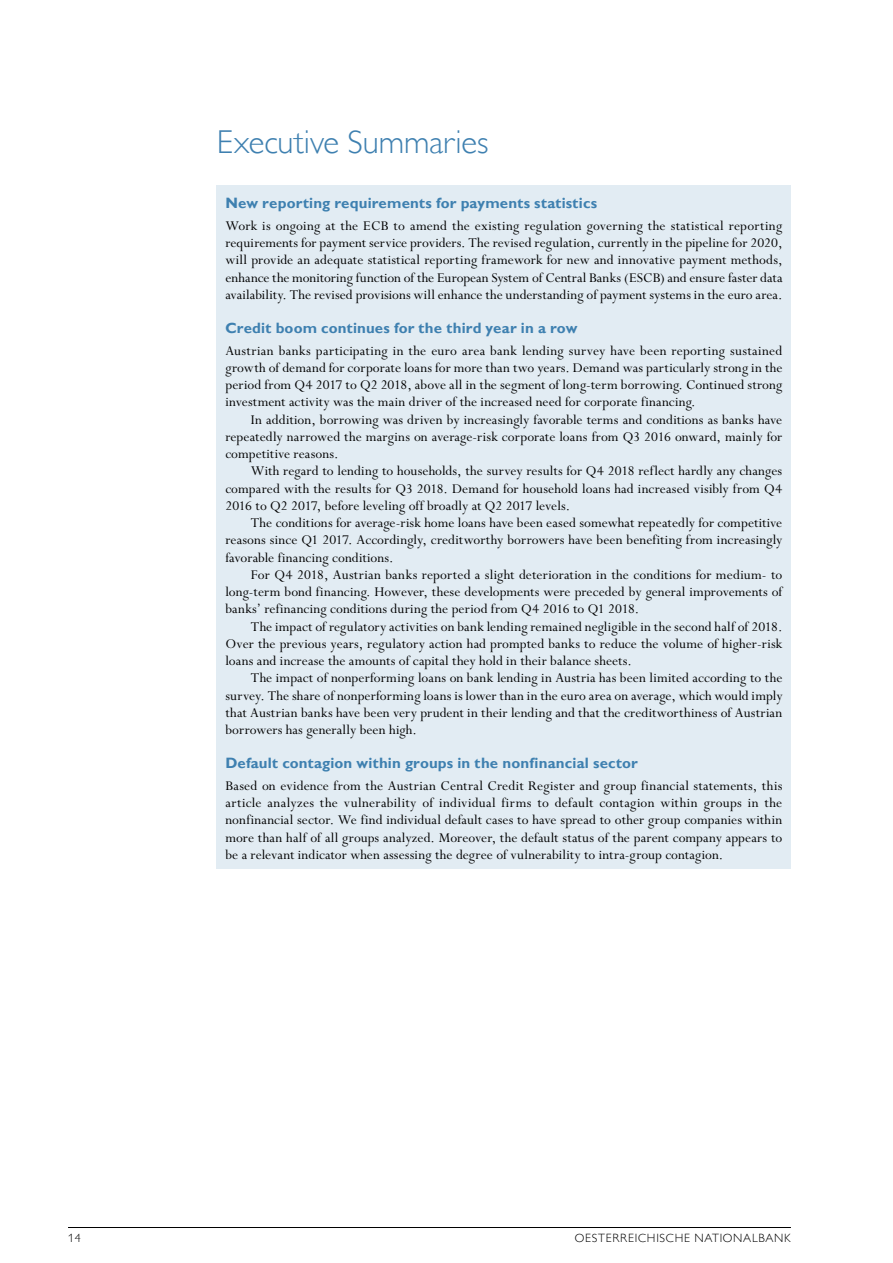
<style>
.page{position:relative;width:893px;height:1263px;background:#fff}
.page>*{position:absolute;margin:0;border:0;box-sizing:border-box;transform-origin:0 0}
.t1{font:300 33px "Gill Sans MT Pro";letter-spacing:-.005em;color:#3e80b0}
.t2{font:15px/17.2px "Perpetua Std";letter-spacing:.005em;color:#000;text-align:justify}
.t3{font:700 15px "Gill Sans MT Pro";letter-spacing:.01em;color:#3e80b0}
.t4{font:300 12px "Gill Sans MT Pro";letter-spacing:.06em;color:#000}
</style>
<div class="page">
<hr style="left:68px;top:1227px;width:723px;height:1px;background:#000">
<div style="left:217px;top:185px;width:574px;height:37px;background:#e2ecf3"></div>
<div style="left:217px;top:211px;width:574px;height:98px;background:#e2ecf3"></div>
<div style="left:217px;top:297px;width:574px;height:29px;background:#e2ecf3"></div>
<div style="left:217px;top:310px;width:574px;height:36px;background:#e2ecf3"></div>
<div style="left:217px;top:335px;width:574px;height:81px;background:#e2ecf3"></div>
<div style="left:217px;top:404px;width:574px;height:64px;background:#e2ecf3"></div>
<div style="left:217px;top:456px;width:574px;height:64px;background:#e2ecf3"></div>
<div style="left:217px;top:508px;width:574px;height:63px;background:#e2ecf3"></div>
<div style="left:217px;top:560px;width:574px;height:63px;background:#e2ecf3"></div>
<div style="left:217px;top:611px;width:574px;height:64px;background:#e2ecf3"></div>
<div style="left:217px;top:663px;width:574px;height:81px;background:#e2ecf3"></div>
<div style="left:217px;top:732px;width:574px;height:29px;background:#e2ecf3"></div>
<div style="left:217px;top:745px;width:574px;height:37px;background:#e2ecf3"></div>
<div style="left:217px;top:771px;width:574px;height:98px;background:#e2ecf3"></div>
<h1 class="t1" style="left:217px;top:122px;width:273px">Executive Summaries</h1>
<p class="t3" style="left:225px;top:194px;width:373px">New reporting requirements for payments statistics</p>
<p class="t2" style="left:225px;top:217px;width:559px">Work is ongoing at the ECB to amend the existing regulation governing the statistical reporting requirements for payment service providers. The revised regulation, currently in the pipeline for 2020, will provide an adequate statistical reporting framework for new and innovative payment methods, enhance the monitoring function of the European System of Central Banks (ESCB) and ensure faster data availability. The revised provisions will enhance the understanding of payment systems in the euro area.</p>
<p class="t3" style="left:225px;top:319px;width:354px">Credit boom continues for the third year in a row</p>
<p class="t2" style="left:225px;top:342px;width:559px">Austrian banks participating in the euro area bank lending survey have been reporting sustained growth of demand for corporate loans for more than two years. Demand was particularly strong in the period from Q4 2017 to Q2 2018, above all in the segment of long-term borrowing. Continued strong investment activity was the main driver of the increased need for corporate financing.</p>
<p class="t2" style="left:225px;top:411px;width:558px;text-indent:26px">In addition, borrowing was driven by increasingly favorable terms and conditions as banks have repeatedly narrowed the margins on average-risk corporate loans from Q3 2016 onward, mainly for competitive reasons.</p>
<p class="t2" style="left:225px;top:463px;width:558px;text-indent:26px">With regard to lending to households, the survey results for Q4 2018 reflect hardly any changes compared with the results for Q3 2018. Demand for household loans had increased visibly from Q4<br>2016 to Q2 2017, before leveling off broadly at Q2 2017 levels.</p>
<p class="t2" style="left:225px;top:515px;width:558px;text-indent:26px">The conditions for average-risk home loans have been eased somewhat repeatedly for competitive reasons since Q1 2017. Accordingly, creditworthy borrowers have been benefiting from increasingly favorable financing conditions.</p>
<p class="t2" style="left:225px;top:566px;width:559px;text-indent:26px">For Q4 2018, Austrian banks reported a slight deterioration in the conditions for medium- to long-term bond financing. However, these developments were preceded by general improvements of banks’ refinancing conditions during the period from Q4 2016 to Q1 2018.</p>
<p class="t2" style="left:225px;top:618px;width:559px;text-indent:26px">The impact of regulatory activities on bank lending remained negligible in the second half of 2018.<br>Over the previous years, regulatory action had prompted banks to reduce the volume of higher-risk loans and increase the amounts of capital they hold in their balance sheets.</p>
<p class="t2" style="left:225px;top:670px;width:559px;text-indent:26px">The impact of nonperforming loans on bank lending in Austria has been limited according to the survey. The share of nonperforming loans is lower than in the euro area on average, which would imply that Austrian banks have been very prudent in their lending and that the creditworthiness of Austrian borrowers has generally been high.</p>
<p class="t3" style="left:225px;top:754px;width:414px">Default contagion within groups in the nonfinancial sector</p>
<p class="t2" style="left:225px;top:777px;width:558px">Based on evidence from the Austrian Central Credit Register and group financial statements, this article analyzes the vulnerability of individual firms to default contagion within groups in the nonfinancial sector. We find individual default cases to have spread to other group companies within more than half of all groups analyzed. Moreover, the default status of the parent company appears to be a relevant indicator when assessing the degree of vulnerability to intra-group contagion.</p>
<p class="t4" style="left:68px;top:1231px;width:14px">14</p>
<p class="t4" style="left:575px;top:1231px;width:218px">OESTERREICHISCHE NATIONALBANK</p>
</div>
